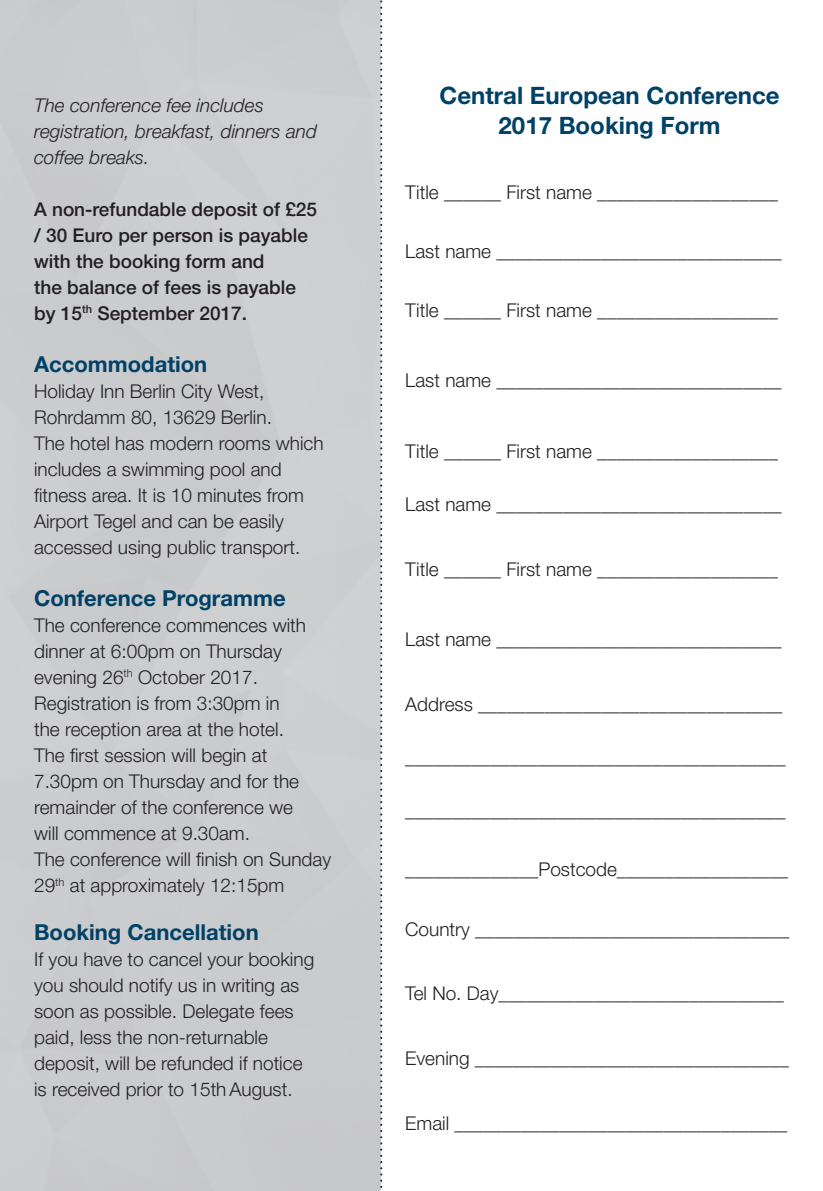
<style>
.page{position:relative;width:823px;height:1191px;background:#fff}
.page>*{position:absolute;margin:0;border:0;box-sizing:border-box;transform-origin:0 0}
.t1{font:700 24px "Helvetica Neue LT Std";color:#004167}
.t2{font:700 22px "Helvetica Neue LT Std";color:#004167}
.t3{font:300 19px/26px "Helvetica Neue LT Std";color:#231f20}
.t4{font:500 19px/26px "Helvetica Neue LT Std";color:#231f20}
.t5{font:italic 300 19px/26px "Helvetica Neue LT Std";color:#231f20}
</style>
<div class="page">
<svg style="left:380px;top:0;width:2px;height:1191px"></svg>
<p class="t5" style="left:34px;top:92px;width:284px">The conference fee includes registration, breakfast, dinners and coffee breaks.</p>
<p class="t4" style="left:34px;top:196px;width:284px">A non-refundable deposit of £25 / 30 Euro per person is payable with the booking form and<br>the balance of fees is payable by 15<sup>th</sup> September 2017.</p>
<p class="t2" style="left:34px;top:350px;width:175px">Accommodation</p>
<p class="t3" style="left:34px;top:377px;width:291px">Holiday Inn Berlin City West,<br>Rohrdamm 80, 13629 Berlin.<br>The hotel has modern rooms which includes a swimming pool and fitness area. It is 10 minutes from<br>Airport Tegel and can be easily accessed using public transport.</p>
<p class="t2" style="left:34px;top:584px;width:253px">Conference Programme</p>
<p class="t3" style="left:34px;top:611px;width:273px">The conference commences with dinner at 6:00pm on Thursday evening 26<sup>th</sup> October 2017.</p>
<p class="t3" style="left:34px;top:689px;width:266px">Registration is from 3:30pm in the reception area at the hotel.<br>The first session will begin at<br>7.30pm on Thursday and for the remainder of the conference we will commence at 9.30am.</p>
<p class="t3" style="left:34px;top:845px;width:298px">The conference will finish on Sunday<br>29<sup>th</sup> at approximately 12:15pm</p>
<p class="t2" style="left:34px;top:918px;width:226px">Booking Cancellation</p>
<p class="t3" style="left:34px;top:945px;width:281px">If you have to cancel your booking you should notify us in writing as soon as possible. Delegate fees paid, less the non-returnable deposit, will be refunded if notice is received prior to 15th August.</p>
<p class="t1" style="left:439px;top:81px;width:341px">Central European Conference</p>
<p class="t1" style="left:498px;top:111px;width:223px">2017 Booking Form</p>
<p class="t3" style="left:405px;top:179px;width:374px">Title ______ First name ___________________</p>
<p class="t3" style="left:405px;top:238px;width:378px">Last name ______________________________</p>
<p class="t3" style="left:405px;top:297px;width:374px">Title ______ First name ___________________</p>
<p class="t3" style="left:405px;top:367px;width:378px">Last name ______________________________</p>
<p class="t3" style="left:405px;top:437px;width:374px">Title ______ First name ___________________</p>
<p class="t3" style="left:405px;top:491px;width:378px">Last name ______________________________</p>
<p class="t3" style="left:405px;top:555px;width:374px">Title ______ First name ___________________</p>
<p class="t3" style="left:405px;top:626px;width:378px">Last name ______________________________</p>
<p class="t3" style="left:405px;top:690px;width:378px">Address ________________________________</p>
<p class="t3" style="left:405px;top:744px;width:382px">________________________________________</p>
<p class="t3" style="left:405px;top:797px;width:382px">________________________________________</p>
<p class="t3" style="left:405px;top:856px;width:384px">______________Postcode__________________</p>
<p class="t3" style="left:405px;top:915px;width:385px">Country _________________________________</p>
<p class="t3" style="left:405px;top:980px;width:380px">Tel No. Day______________________________</p>
<p class="t3" style="left:405px;top:1044px;width:385px">Evening _________________________________</p>
<p class="t3" style="left:405px;top:1109px;width:383px">Email ___________________________________</p>
</div>
